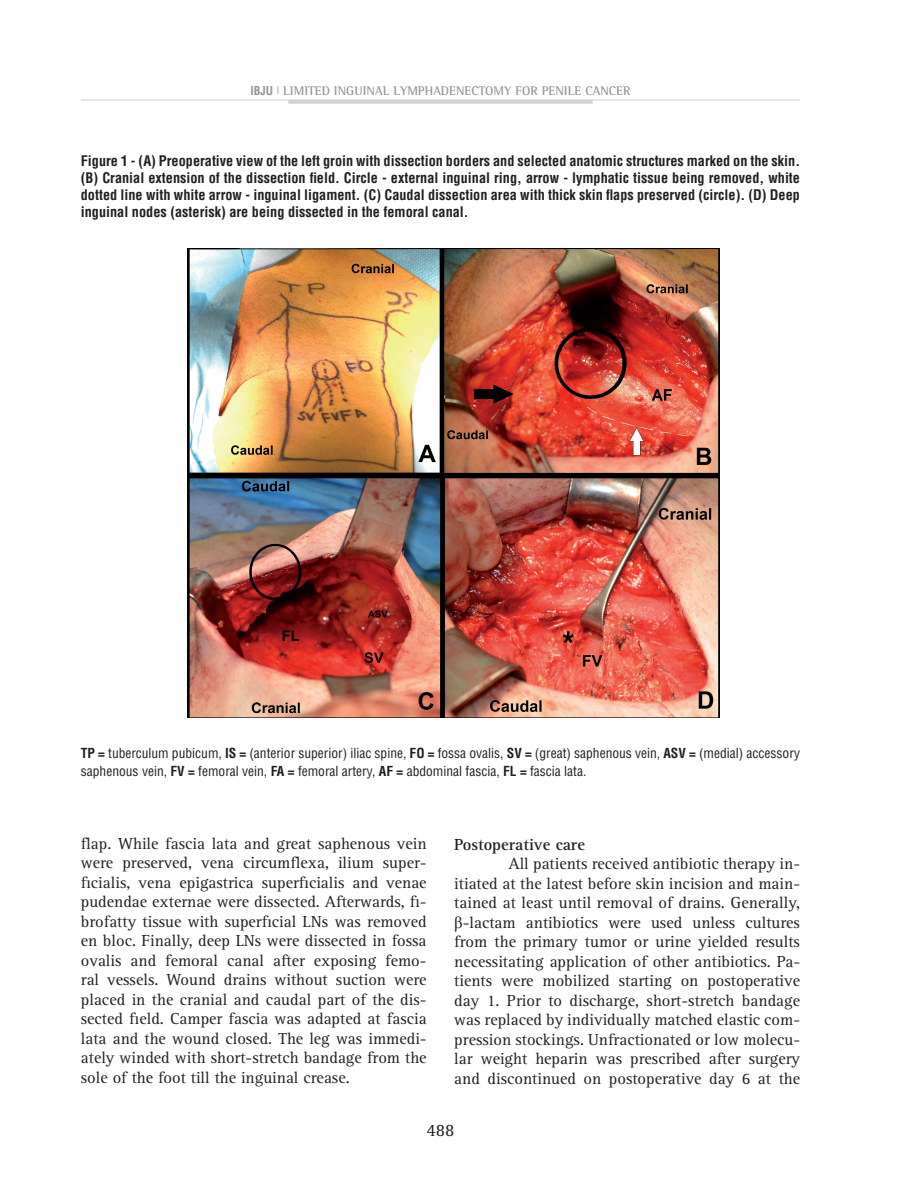
<style>
.page{position:relative;width:898px;height:1200px;background:#fff}
.page>*{position:absolute;margin:0;border:0;box-sizing:border-box;transform-origin:0 0}
.t1{font:18px "Rotis Serif";color:#231f20}
.t2{font:16.5px/19.5px "Rotis Serif";color:#231f20;text-align:justify}
.t3{font:700 16.5px "Rotis Serif";color:#231f20}
.t4{font:700 condensed 14.25px/17.1px "Helvetica";color:#231f20;text-align:justify}
.t5{font:condensed 13.5px/18px "Helvetica";color:#231f20}
.t6{font:700 12.75px "Rotis Semi Serif";color:#939598}
.s1{font-family:"Helvetica";font-stretch:condensed;font-size:12px}
.s2{font-weight:700}
.s3{font-family:"Times New Roman"}
</style>
<div class="page">
<hr style="left:81px;top:99px;width:718px;height:2px;background:#dcdddf">
<hr style="left:288px;top:100px;width:304px;height:4px;background:#d1d2d4">
<img style="left:187px;top:248px;width:532px;height:469px">
<p class="t6" style="left:250px;top:83px;width:381px"><span class="s1">ibju</span> <sup>|</sup> LIMITED INGUINAL LYMPHADENECTOMY FOR PENILE CANCER</p>
<p class="t4" style="left:81px;top:152px;width:720px">Figure 1 - (A) Preoperative view of the left groin with dissection borders and selected anatomic structures marked on the skin. (B) Cranial extension of the dissection field. Circle - external inguinal ring, arrow - lymphatic tissue being removed, white dotted line with white arrow - inguinal ligament. (C) Caudal dissection area with thick skin flaps preserved (circle). (D) Deep inguinal nodes (asterisk) are being dissected in the femoral canal.</p>
<p class="t5" style="left:81px;top:744px;width:720px"><span class="s2">TP =</span> tuberculum pubicum, <span class="s2">IS =</span> (anterior superior) iliac spine, <span class="s2">FO =</span> fossa ovalis, <span class="s2">SV =</span> (great) saphenous vein, <span class="s2">ASV =</span> (medial) accessory saphenous vein, <span class="s2">FV =</span> femoral vein, <span class="s2">FA =</span> femoral artery, <span class="s2">AF =</span> abdominal fascia, <span class="s2">FL =</span> fascia lata.</p>
<p class="t2" style="left:81px;top:833px;width:347px">flap. While fascia lata and great saphenous vein were preserved, vena circumflexa, ilium super&shy;ficialis, vena epigastrica superficialis and venae pudendae externae were dissected. Afterwards, fi&shy;brofatty tissue with superficial LNs was removed en bloc. Finally, deep LNs were dissected in fossa ovalis and femoral canal after exposing femo&shy;ral vessels. Wound drains without suction were placed in the cranial and caudal part of the dis&shy;sected field. Camper fascia was adapted at fascia lata and the wound closed. The leg was immedi&shy;ately winded with short-stretch bandage from the sole of the foot till the inguinal crease.</p>
<p class="t3" style="left:454px;top:834px;width:132px">Postoperative care</p>
<p class="t2" style="left:454px;top:854px;width:347px;text-indent:54px">All patients received antibiotic therapy in&shy;itiated at the latest before skin incision and main&shy;tained at least until removal of drains. Generally, <span class="s3">β</span>-lactam antibiotics were used unless cultures from the primary tumor or urine yielded results necessitating application of other antibiotics. Pa&shy;tients were mobilized starting on postoperative day 1. Prior to discharge, short-stretch bandage was replaced by individually matched elastic com&shy;pression stockings. Unfractionated or low molecu&shy;lar weight heparin was prescribed after surgery and discontinued on postoperative day 6 at the</p>
<p class="t1" style="left:426px;top:1119px;width:30px">488</p>
</div>
